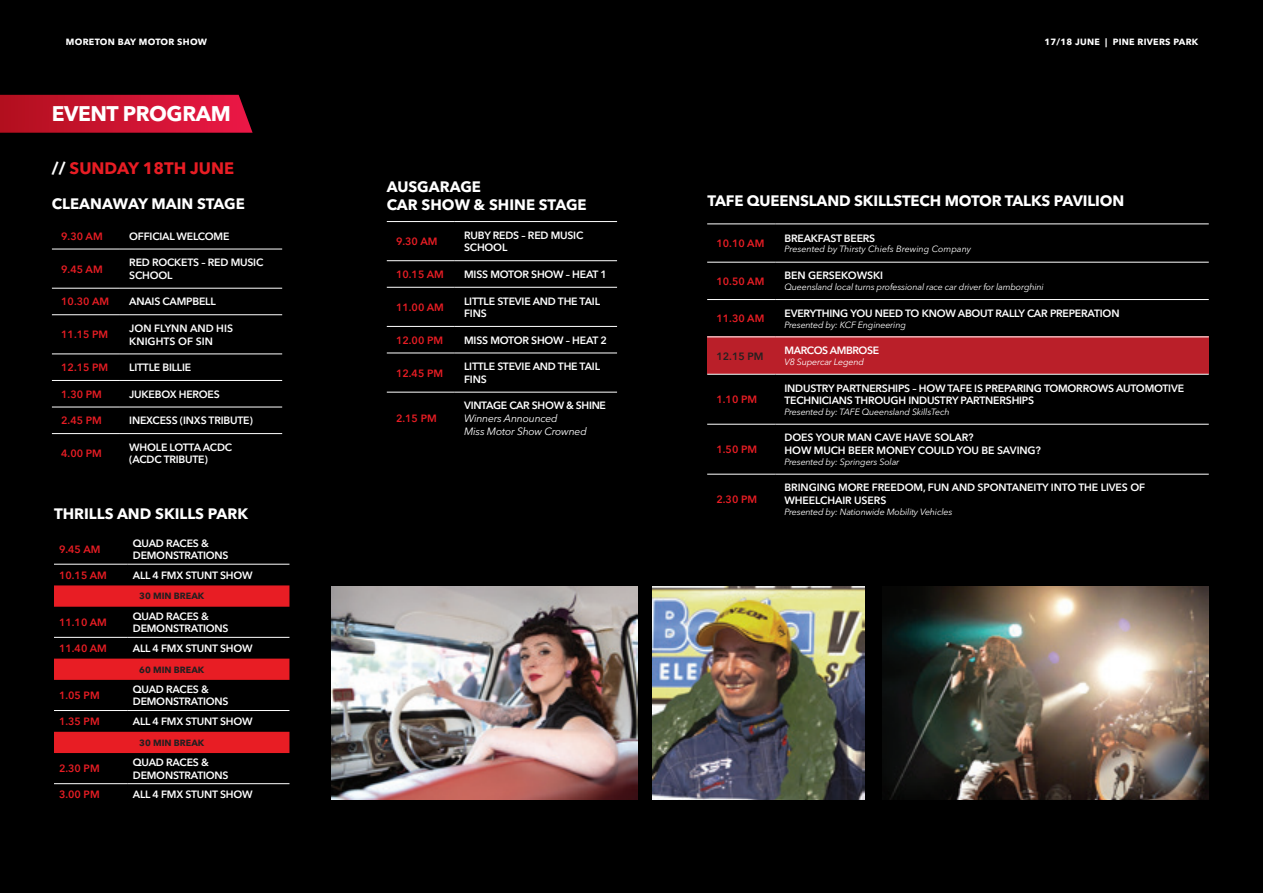
<style>
.page{position:relative;width:1263px;height:893px;background:#000}
.page>*{position:absolute;margin:0;border:0;box-sizing:border-box;transform-origin:0 0}
.t1{font:700 21px "Avenir Next LT Pro";letter-spacing:-.02em;color:#fff}
.t2{font:700 16.5px "Avenir Next LT Pro";color:#e81d24}
.t3{font:700 15px/18px "Avenir Next LT Pro";letter-spacing:-.01em;color:#fff}
.t4{font:600 10.5px/12.6px "Avenir Next LT Pro";letter-spacing:-.02em;color:#fff}
.t5{font:600 10.5px "Avenir Next LT Pro";color:#e81d24}
.t6{font:italic 10.5px/12.6px "Avenir Next LT Pro";letter-spacing:-.02em;color:#fff}
.t7{font:600 10.5px/12.6px "Avenir Next LT Pro";color:#fff}
.t8{font:600 10.5px "Avenir Next LT Pro";letter-spacing:-.04em;color:#fff}
.t9{font:600 10.5px "Avenir Next LT Pro";color:#231f20}
.t10{font:italic 9px "Avenir Next LT Pro";letter-spacing:-.02em;color:#fff}
.t11{font:700 9px "Avenir Next LT Pro";letter-spacing:.03em;color:#fff}
.t12{font:italic 9px "Avenir Next LT Pro";color:#fff}
.t13{font:700 9px "Avenir Next LT Pro";color:#231f20}
.s1{color:#fff}
</style>
<div class="page">
<svg style="left:0;top:95px;width:253px;height:38px;background:#c5122f"></svg>
<hr style="left:52px;top:249px;width:68px;height:1px;background:#fff">
<hr style="left:120px;top:249px;width:162px;height:1px;background:#fff">
<hr style="left:52px;top:288px;width:68px;height:1px;background:#fff">
<hr style="left:120px;top:288px;width:162px;height:1px;background:#fff">
<hr style="left:52px;top:314px;width:68px;height:1px;background:#fff">
<hr style="left:120px;top:314px;width:162px;height:1px;background:#fff">
<hr style="left:52px;top:354px;width:68px;height:1px;background:#fff">
<hr style="left:120px;top:354px;width:162px;height:1px;background:#fff">
<hr style="left:52px;top:380px;width:68px;height:1px;background:#fff">
<hr style="left:120px;top:380px;width:162px;height:1px;background:#fff">
<hr style="left:52px;top:407px;width:68px;height:1px;background:#fff">
<hr style="left:120px;top:407px;width:162px;height:1px;background:#fff">
<hr style="left:52px;top:433px;width:68px;height:1px;background:#fff">
<hr style="left:120px;top:433px;width:162px;height:1px;background:#fff">
<hr style="left:387px;top:221px;width:68px;height:1px;background:#fff">
<hr style="left:455px;top:221px;width:162px;height:1px;background:#fff">
<hr style="left:387px;top:260px;width:68px;height:1px;background:#fff">
<hr style="left:455px;top:260px;width:162px;height:1px;background:#fff">
<hr style="left:387px;top:287px;width:68px;height:1px;background:#fff">
<hr style="left:455px;top:287px;width:162px;height:1px;background:#fff">
<hr style="left:387px;top:326px;width:68px;height:1px;background:#fff">
<hr style="left:455px;top:326px;width:162px;height:1px;background:#fff">
<hr style="left:387px;top:353px;width:68px;height:1px;background:#fff">
<hr style="left:455px;top:353px;width:162px;height:1px;background:#fff">
<hr style="left:387px;top:392px;width:68px;height:1px;background:#fff">
<hr style="left:455px;top:392px;width:162px;height:1px;background:#fff">
<div style="left:707px;top:336px;width:502px;height:38px;background:#ba1f29"></div>
<hr style="left:707px;top:224px;width:68px;height:1px;background:#fff">
<hr style="left:775px;top:224px;width:434px;height:1px;background:#fff">
<hr style="left:707px;top:262px;width:68px;height:1px;background:#fff">
<hr style="left:775px;top:262px;width:434px;height:1px;background:#fff">
<hr style="left:707px;top:299px;width:68px;height:1px;background:#fff">
<hr style="left:775px;top:299px;width:434px;height:1px;background:#fff">
<hr style="left:707px;top:337px;width:68px;height:1px;background:#fff">
<hr style="left:775px;top:337px;width:434px;height:1px;background:#fff">
<hr style="left:707px;top:374px;width:68px;height:1px;background:#fff">
<hr style="left:775px;top:374px;width:434px;height:1px;background:#fff">
<hr style="left:707px;top:424px;width:68px;height:1px;background:#fff">
<hr style="left:775px;top:424px;width:434px;height:1px;background:#fff">
<hr style="left:707px;top:474px;width:68px;height:1px;background:#fff">
<hr style="left:775px;top:474px;width:434px;height:1px;background:#fff">
<svg style="left:54px;top:585px;width:235px;height:168px"></svg>
<hr style="left:54px;top:564px;width:74px;height:1px;background:#fff">
<hr style="left:128px;top:564px;width:161px;height:1px;background:#fff">
<hr style="left:54px;top:637px;width:74px;height:1px;background:#fff">
<hr style="left:128px;top:637px;width:161px;height:1px;background:#fff">
<hr style="left:54px;top:710px;width:74px;height:1px;background:#fff">
<hr style="left:128px;top:710px;width:161px;height:1px;background:#fff">
<hr style="left:54px;top:783px;width:74px;height:1px;background:#fff">
<hr style="left:128px;top:783px;width:161px;height:1px;background:#fff">
<img style="left:882px;top:587px;width:327px;height:213px">
<img style="left:332px;top:587px;width:305px;height:213px">
<img style="left:652px;top:587px;width:213px;height:213px">
<p class="t11" style="left:66px;top:36px;width:143px">MORETON BAY MOTOR SHOW</p>
<p class="t11" style="left:1044px;top:36px;width:155px">17/18 JUNE | PINE RIVERS PARK</p>
<h1 class="t1" style="left:52px;top:101px;width:180px">EVENT PROGRAM</h1>
<h2 class="t2" style="left:52px;top:158px;width:184px"><span class="s1">//</span> SUNDAY 18TH JUNE</h2>
<h3 class="t3" style="left:52px;top:195px;width:195px">CLEANAWAY MAIN STAGE</h3>
<p class="t5" style="left:61px;top:230px;width:43px">9.30 AM</p>
<p class="t4" style="left:129px;top:230px;width:102px">OFFICIAL WELCOME</p>
<p class="t5" style="left:61px;top:263px;width:43px">9.45 AM</p>
<p class="t4" style="left:129px;top:256px;width:136px">RED ROCKETS – RED MUSIC<br>SCHOOL</p>
<p class="t5" style="left:61px;top:295px;width:49px">10.30 AM</p>
<p class="t4" style="left:129px;top:295px;width:88px">ANAIS CAMPBELL</p>
<p class="t5" style="left:61px;top:328px;width:49px">11.15 PM</p>
<p class="t7" style="left:129px;top:322px;width:105px">JON FLYNN AND HIS<br>KNIGHTS OF SIN</p>
<p class="t5" style="left:61px;top:361px;width:49px">12.15 PM</p>
<p class="t4" style="left:129px;top:361px;width:63px">LITTLE BILLIE</p>
<p class="t5" style="left:61px;top:388px;width:42px">1.30 PM</p>
<p class="t4" style="left:129px;top:388px;width:92px">JUKEBOX HEROES</p>
<p class="t5" style="left:61px;top:414px;width:42px">2.45 PM</p>
<p class="t4" style="left:129px;top:414px;width:125px">INEXCESS (INXS TRIBUTE)</p>
<p class="t5" style="left:61px;top:447px;width:42px">4.00 PM</p>
<p class="t4" style="left:129px;top:441px;width:104px">WHOLE LOTTA ACDC (ACDC TRIBUTE)</p>
<h3 class="t3" style="left:387px;top:177px;width:201px">AUSGARAGE<br>CAR SHOW &amp; SHINE STAGE</h3>
<p class="t5" style="left:396px;top:235px;width:43px">9.30 AM</p>
<p class="t4" style="left:464px;top:229px;width:121px">RUBY REDS – RED MUSIC<br>SCHOOL</p>
<p class="t5" style="left:396px;top:268px;width:49px">10.15 AM</p>
<p class="t4" style="left:464px;top:268px;width:144px">MISS MOTOR SHOW – HEAT 1</p>
<p class="t5" style="left:396px;top:301px;width:49px">11.00 AM</p>
<p class="t4" style="left:464px;top:294px;width:137px">LITTLE STEVIE AND THE TAIL<br>FINS</p>
<p class="t5" style="left:396px;top:334px;width:49px">12.00 PM</p>
<p class="t4" style="left:464px;top:334px;width:144px">MISS MOTOR SHOW – HEAT 2</p>
<p class="t5" style="left:396px;top:366px;width:49px">12.45 PM</p>
<p class="t4" style="left:464px;top:360px;width:137px">LITTLE STEVIE AND THE TAIL<br>FINS</p>
<p class="t5" style="left:396px;top:412px;width:42px">2.15 PM</p>
<p class="t4" style="left:464px;top:399px;width:143px">VINTAGE CAR SHOW &amp; SHINE</p>
<p class="t6" style="left:464px;top:412px;width:124px">Winners Announced<br>Miss Motor Show Crowned</p>
<h3 class="t3" style="left:707px;top:192px;width:418px">TAFE QUEENSLAND SKILLSTECH MOTOR TALKS PAVILION</h3>
<p class="t5" style="left:716px;top:237px;width:49px">10.10 AM</p>
<p class="t4" style="left:784px;top:232px;width:92px">BREAKFAST BEERS</p>
<p class="t12" style="left:784px;top:244px;width:188px">Presented by Thirsty Chiefs Brewing Company</p>
<p class="t5" style="left:716px;top:275px;width:49px">10.50 AM</p>
<p class="t4" style="left:784px;top:269px;width:100px">BEN GERSEKOWSKI</p>
<p class="t10" style="left:784px;top:282px;width:261px">Queensland local turns professional race car driver for lamborghini</p>
<p class="t5" style="left:716px;top:312px;width:49px">11.30 AM</p>
<p class="t4" style="left:784px;top:307px;width:336px">EVERYTHING YOU NEED TO KNOW ABOUT RALLY CAR PREPERATION</p>
<p class="t10" style="left:784px;top:319px;width:123px">Presented by: KCF Engineering</p>
<p class="t9" style="left:716px;top:349px;width:49px">12.15 PM</p>
<p class="t8" style="left:784px;top:344px;width:96px">MARCOS AMBROSE</p>
<p class="t10" style="left:784px;top:356px;width:81px">V8 Supercar Legend</p>
<p class="t5" style="left:716px;top:393px;width:42px">1.10 PM</p>
<p class="t4" style="left:784px;top:381px;width:401px">INDUSTRY PARTNERSHIPS – HOW TAFE IS PREPARING TOMORROWS AUTOMOTIVE<br>TECHNICIANS THROUGH INDUSTRY PARTNERSHIPS</p>
<p class="t10" style="left:784px;top:406px;width:166px">Presented by: TAFE Queensland SkillsTech</p>
<p class="t5" style="left:716px;top:443px;width:42px">1.50 PM</p>
<p class="t4" style="left:784px;top:431px;width:258px">DOES YOUR MAN CAVE HAVE SOLAR?<br>HOW MUCH BEER MONEY COULD YOU BE SAVING?</p>
<p class="t10" style="left:784px;top:456px;width:116px">Presented by: Springers Solar</p>
<p class="t5" style="left:716px;top:493px;width:42px">2.30 PM</p>
<p class="t4" style="left:784px;top:481px;width:362px">BRINGING MORE FREEDOM, FUN AND SPONTANEITY INTO THE LIVES OF<br>WHEELCHAIR USERS</p>
<h3 class="t3" style="left:54px;top:504px;width:196px">THRILLS AND SKILLS PARK</h3>
<p class="t10" style="left:784px;top:506px;width:169px">Presented by: Nationwide Mobility Vehicles</p>
<p class="t5" style="left:59px;top:543px;width:43px">9.45 AM</p>
<p class="t4" style="left:133px;top:536px;width:97px">QUAD RACES &amp;<br>DEMONSTRATIONS</p>
<p class="t5" style="left:59px;top:569px;width:49px">10.15 AM</p>
<p class="t4" style="left:133px;top:569px;width:121px">ALL 4 FMX STUNT SHOW</p>
<p class="t13" style="left:139px;top:591px;width:67px">30 MIN BREAK</p>
<p class="t5" style="left:59px;top:616px;width:49px">11.10 AM</p>
<p class="t4" style="left:133px;top:610px;width:97px">QUAD RACES &amp;<br>DEMONSTRATIONS</p>
<p class="t5" style="left:59px;top:642px;width:49px">11.40 AM</p>
<p class="t4" style="left:133px;top:642px;width:121px">ALL 4 FMX STUNT SHOW</p>
<p class="t13" style="left:139px;top:664px;width:67px">60 MIN BREAK</p>
<p class="t5" style="left:59px;top:689px;width:42px">1.05 PM</p>
<p class="t4" style="left:133px;top:683px;width:97px">QUAD RACES &amp;<br>DEMONSTRATIONS</p>
<p class="t5" style="left:59px;top:715px;width:42px">1.35 PM</p>
<p class="t4" style="left:133px;top:715px;width:121px">ALL 4 FMX STUNT SHOW</p>
<p class="t13" style="left:139px;top:737px;width:67px">30 MIN BREAK</p>
<p class="t5" style="left:59px;top:762px;width:42px">2.30 PM</p>
<p class="t4" style="left:133px;top:756px;width:97px">QUAD RACES &amp;<br>DEMONSTRATIONS</p>
<p class="t5" style="left:59px;top:788px;width:42px">3.00 PM</p>
<p class="t4" style="left:133px;top:788px;width:121px">ALL 4 FMX STUNT SHOW</p>
</div>
